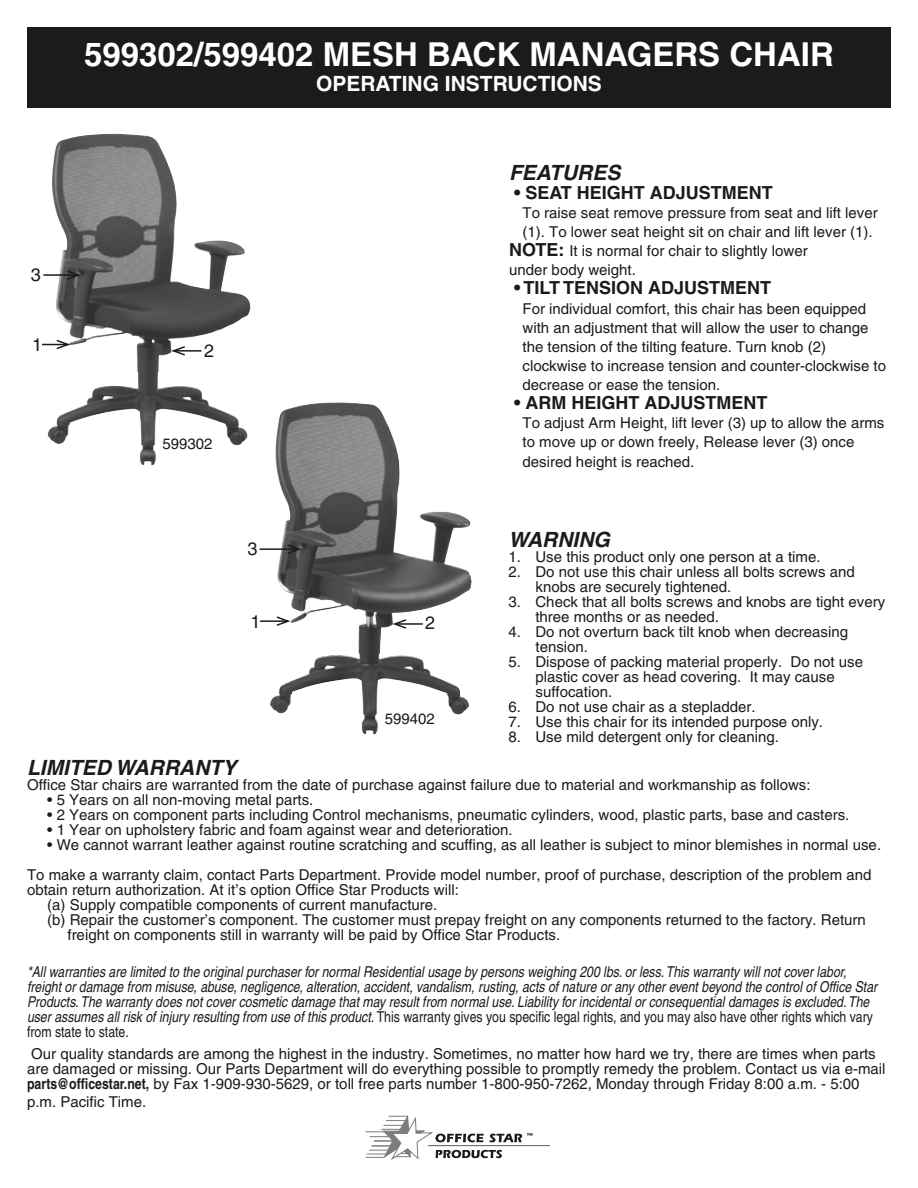
<style>
.page{position:relative;width:918px;height:1188px;background:#fff}
.page>*{position:absolute;margin:0;border:0;box-sizing:border-box;transform-origin:0 0}
.t1{font:700 33px "Helvetica";color:#fff}
.t2{font:italic 700 21px "Helvetica";color:#1c1b1a}
.t3{font:700 21px "Helvetica";color:#fff}
.t4{font:700 18px "Helvetica";color:#1c1b1a}
.t5{font:18px "Helvetica";color:#1c1b1a}
.t6{font:15px/15px "Helvetica";color:#1c1b1a}
.t7{font:italic condensed 15px/15px "Helvetica";color:#1c1b1a}
.s1{font-weight:700;font-size:18px}
.s2{font-style:normal}
.s3{font-weight:700;font-stretch:condensed}
</style>
<div class="page">
<hr style="left:428px;top:1145px;width:121px;height:1px;background:#6e6e6f">
<svg style="left:366px;top:1115px;width:167px;height:45px"></svg>
<div style="left:27px;top:27px;width:864px;height:81px;background:#1c1b1a"></div>
<img style="left:48px;top:134px;width:203px;height:332px">
<img style="left:270px;top:402px;width:202px;height:332px">
<svg style="left:42px;top:339px;width:30px;height:12px"></svg>
<hr style="left:260px;top:620px;width:28px;height:2px;background:#1c1b1a">
<svg style="left:275px;top:615px;width:17px;height:12px"></svg>
<hr style="left:260px;top:548px;width:39px;height:2px;background:#1c1b1a">
<svg style="left:286px;top:543px;width:17px;height:12px"></svg>
<hr style="left:43px;top:274px;width:35px;height:2px;background:#1c1b1a">
<svg style="left:65px;top:269px;width:18px;height:12px"></svg>
<hr style="left:395px;top:623px;width:28px;height:2px;background:#1c1b1a">
<svg style="left:390px;top:618px;width:18px;height:12px"></svg>
<hr style="left:174px;top:350px;width:28px;height:2px;background:#1c1b1a">
<svg style="left:169px;top:345px;width:18px;height:12px"></svg>
<h1 class="t1" style="left:84px;top:34px;width:751px">599302/599402 MESH BACK MANAGERS CHAIR</h1>
<h2 class="t3" style="left:316px;top:71px;width:287px">OPERATING INSTRUCTIONS</h2>
<p class="t5" style="left:31px;top:264px;width:12px">3</p>
<p class="t5" style="left:32px;top:335px;width:12px">1</p>
<p class="t5" style="left:204px;top:340px;width:12px">2</p>
<p class="t6" style="left:162px;top:436px;width:52px">599302</p>
<p class="t5" style="left:248px;top:539px;width:12px">3</p>
<p class="t5" style="left:250px;top:611px;width:12px">1</p>
<p class="t5" style="left:425px;top:612px;width:12px">2</p>
<p class="t6" style="left:385px;top:712px;width:52px">599402</p>
<h2 class="t2" style="left:509px;top:159px;width:113px">FEATURES</h2>
<p class="t4" style="left:514px;top:181px;width:260px">• SEAT HEIGHT ADJUSTMENT</p>
<p class="t6" style="left:523px;top:205px;width:357px">To raise seat remove pressure from seat and lift lever</p>
<p class="t6" style="left:523px;top:224px;width:352px">(1). To lower seat height sit on chair and lift lever (1).</p>
<p class="t6" style="left:509px;top:243px;width:300px"><span class="s1">NOTE:</span> It is normal for chair to slightly lower</p>
<p class="t6" style="left:509px;top:262px;width:128px">under body weight.</p>
<p class="t4" style="left:514px;top:277px;width:259px">• TILT TENSION ADJUSTMENT</p>
<p class="t6" style="left:523px;top:299px;width:365px;line-height:19.2px">For individual comfort, this chair has been equipped with an adjustment that will allow the user to change the tension of the tilting feature. Turn knob (2) clockwise to increase tension and counter-clockwise to decrease or ease the tension.</p>
<p class="t4" style="left:514px;top:392px;width:255px">• ARM HEIGHT ADJUSTMENT</p>
<p class="t6" style="left:523px;top:413px;width:363px;line-height:19.2px">To adjust Arm Height, lift lever (3) up to allow the arms to move up or down freely, Release lever (3) once desired height is reached.</p>
<h2 class="t2" style="left:508px;top:527px;width:103px">WARNING</h2>
<p class="t6" style="left:508px;top:549px;width:314px">1. Use this product only one person at a time.</p>
<p class="t6" style="left:536px;top:564px;width:321px;text-indent:-27px">2. Do not use this chair unless all bolts screws and knobs are securely tightened.</p>
<p class="t6" style="left:535px;top:594px;width:351px;text-indent:-27px">3. Check that all bolts screws and knobs are tight every three months or as needed.</p>
<p class="t6" style="left:536px;top:624px;width:314px;text-indent:-27px">4. Do not overturn back tilt knob when decreasing tension.</p>
<p class="t6" style="left:536px;top:654px;width:329px;text-indent:-27px">5. Dispose of packing material properly. Do not use plastic cover as head covering. It may cause suffocation.</p>
<p class="t6" style="left:508px;top:699px;width:249px">6. Do not use chair as a stepladder.</p>
<p class="t6" style="left:508px;top:714px;width:316px">7. Use this chair for its intended purpose only.</p>
<p class="t6" style="left:508px;top:729px;width:272px">8. Use mild detergent only for cleaning.</p>
<h2 class="t2" style="left:27px;top:755px;width:123px">LIMITED WARRANT</h2>
<h2 class="t2" style="left:222px;top:755px;width:16px">Y</h2>
<p class="t6" style="left:27px;top:778px;width:785px">Office Star chairs are warranted from the date of purchase against failure due to material and workmanship as follows:</p>
<p class="t6" style="left:47px;top:793px;width:268px">• 5 Years on all non-moving metal parts.</p>
<p class="t6" style="left:47px;top:808px;width:804px">• 2 Years on component parts including Control mechanisms, pneumatic cylinders, wood, plastic parts, base and casters.</p>
<p class="t6" style="left:47px;top:823px;width:467px">• 1 Year on upholstery fabric and foam against wear and deterioration.</p>
<p class="t6" style="left:27px;top:830px;width:856px;line-height:30px;text-indent:20px">• We cannot warrant leather against routine scratching and scuffing, as all leather is subject to minor blemishes in normal use.<br>To make a warranty claim, contact Parts Department. Provide model number, proof of purchase, description of the problem and</p>
<p class="t6" style="left:27px;top:883px;width:433px">obtain return authorization. At it’s option Office Star Products will:</p>
<p class="t6" style="left:47px;top:898px;width:392px">(a) Supply compatible components of current manufacture.</p>
<p class="t6" style="left:47px;top:913px;width:820px">(b) Repair the customer’s component. The customer must prepay freight on any components returned to the factory. Return</p>
<p class="t6" style="left:68px;top:928px;width:494px">freight on components still in warranty will be paid by Office Star Products.</p>
<p class="t7" style="left:27px;top:964px;width:852px">*All warranties are limited to the original purchaser for normal Residential usage by persons weighing 200 lbs. or less. This warranty will not cover labor, freight or damage from misuse, abuse, negligence, alteration, accident, vandalism, rusting, acts of nature or any other event beyond the control of Office Star Products. The warranty does not cover cosmetic damage that may result from normal use. Liability for incidental or consequential damages is excluded. The user assumes all risk of injury resulting from use of this product. <span class="s2">This warranty gives you specific legal rights, and you may also have other rights which vary from state to state.</span></p>
<p class="t6" style="left:27px;top:1046px;width:860px">Our quality standards are among the highest in the industry. Sometimes, no matter how hard we try, there are times when parts are damaged or missing. Our Parts Department will do everything possible to promptly remedy the problem. Contact us via e-mail <span class="s3">parts@officestar.net,</span> by Fax 1-909-930-5629, or toll free parts number 1-800-950-7262, Monday through Friday 8:00 a.m. - 5:00</p>
<p class="t6" style="left:27px;top:1094px;width:121px">p.m. Pacific Time.</p>
</div>
